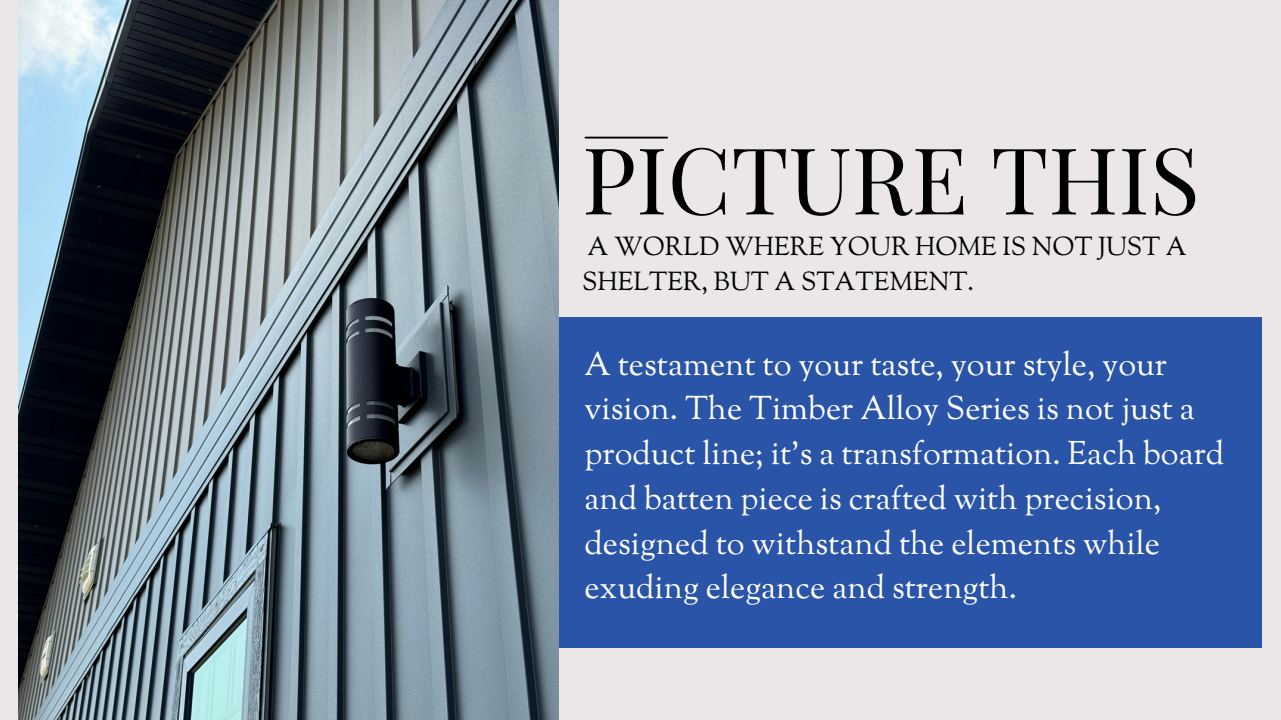
<style>
.page{position:relative;width:1281px;height:720px;background:#ebe7e7}
.page>*{position:absolute;margin:0;border:0;box-sizing:border-box;transform-origin:0 0}
.t1{font:92.5px "Playfair Display";color:#000}
.t2{font:32.5px/44.8px "Sorts Mill Goudy";color:#fff}
.t3{font:25.88px/35.5px "Sorts Mill Goudy";color:#000}
</style>
<div class="page">
<hr style="left:585px;top:137px;width:82px;height:2px;background:#000">
<div style="left:544px;top:317px;width:717px;height:331px;background:#2a54a7"></div>
<img style="left:18px;top:0;width:540px;height:720px">
<p class="t1" style="left:582px;top:114px;width:619px">PICTURE THIS</p>
<h1 class="t3" style="left:582px;top:231px;width:606px">A WORLD WHERE YOUR HOME IS NOT JUST A<br>SHELTER, BUT A STATEMENT.</h1>
<p class="t2" style="left:584px;top:344px;width:641px">A testament to your taste, your style, your vision. The Timber Alloy Series is not just a product line; it’s a transformation. Each board and batten piece is crafted with precision, designed to withstand the elements while exuding elegance and strength.</p>
</div>
